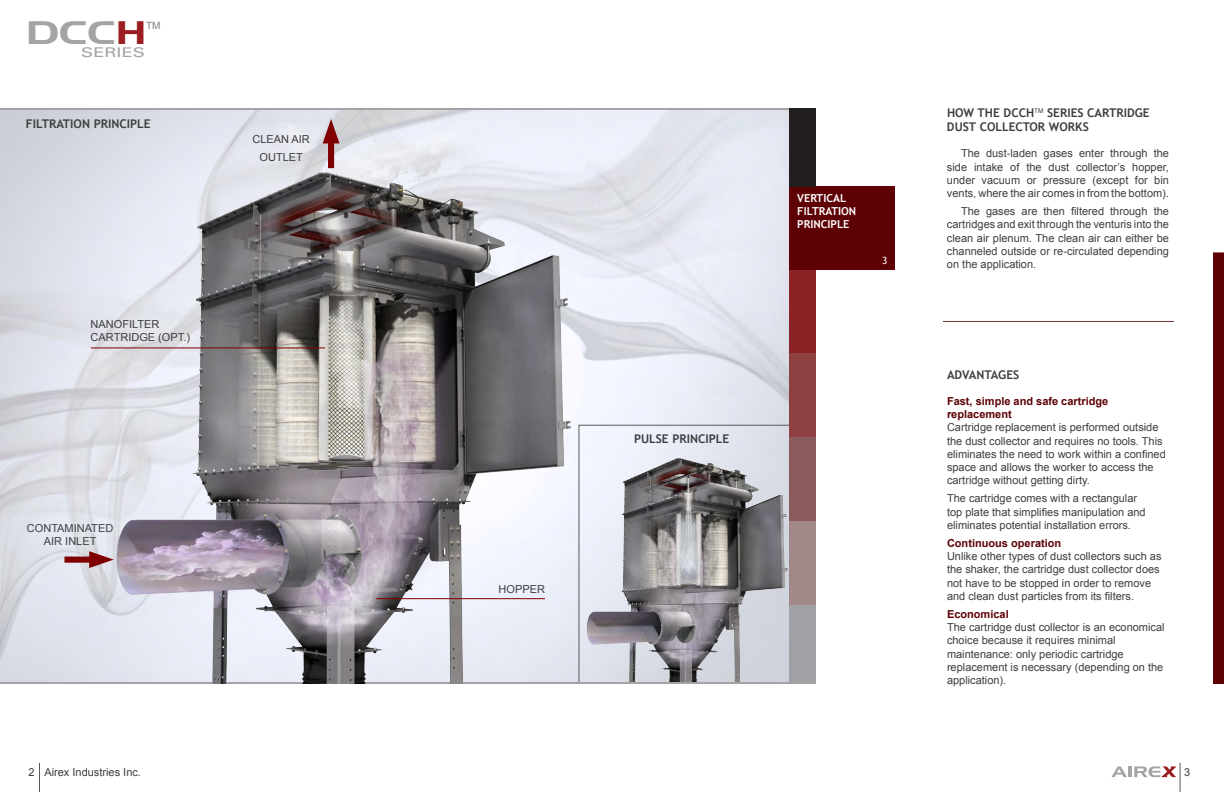
<style>
.page{position:relative;width:1224px;height:792px;background:#fff}
.page>*{position:absolute;margin:0;border:0;box-sizing:border-box;transform-origin:0 0}
.t1{font:31.7px "Aero Regular SWFTE";color:#a3a4a5;scale:1.36 1}
.t2{font:13.4px "Univers";color:#a3a4a5;scale:1.36 1}
.main_title{font:700 12px/14.4px "Trebuchet MS";color:#3e3e3f}
.main_text{font:11px/13.2px "Arial";color:#3e3e3f}
.Paragraphes{font:11px/13.2px "Arial";color:#3e3e3f;text-align:justify}
.Title_Sections{font:700 11px/13.2px "Trebuchet MS";color:#fff}
.main_text-2{font:10px "Arial";color:#7e8083}
.Title_Sections-2{font:10px "Trebuchet MS";color:#fff}
.s1{color:#9c1e21}
.s2{font-weight:700;color:#5d0104}
</style>
<div class="page">
<img style="left:724px;top:436px;width:65px;height:246px">
<div style="left:1213px;top:252px;width:11px;height:432px;background:#5d0104"></div>
<svg style="left:39px;top:763px;width:1px;height:29px"></svg>
<svg style="left:1112px;top:763px;width:69px;height:29px"></svg>
<hr style="left:0;top:108px;width:789px;height:2px;background:#a3a4a5">
<hr style="left:0;top:682px;width:816px;height:2px;background:#a3a4a5">
<img style="left:30px;top:123px;width:694px;height:560px">
<svg style="left:323px;top:119px;width:17px;height:49px"></svg>
<svg style="left:64px;top:551px;width:50px;height:17px"></svg>
<hr style="left:943px;top:321px;width:231px;height:1px;background:#7c3134">
<hr style="left:91px;top:347px;width:234px;height:1px;background:#800000">
<hr style="left:376px;top:598px;width:169px;height:1px;background:#800000">
<div style="left:789px;top:187px;width:106px;height:83px;background:#5d0104"></div>
<div style="left:789px;top:108px;width:27px;height:79px;background:#231f20"></div>
<div style="left:789px;top:270px;width:27px;height:84px;background:#8a2226"></div>
<div style="left:789px;top:354px;width:27px;height:83px;background:#8e3f40"></div>
<div style="left:789px;top:437px;width:27px;height:84px;background:#8a5a5e"></div>
<div style="left:789px;top:521px;width:27px;height:84px;background:#a28789"></div>
<div style="left:789px;top:605px;width:27px;height:79px;background:#a1a1a5"></div>
<p class="t1" style="left:26px;top:14px;width:90px">DCC<span class="s1">H</span></p>
<p class="main_text-2" style="left:146px;top:19px;width:16px">TM</p>
<p class="t2" style="left:81px;top:44px;width:48px">SERIES</p>
<p class="main_title" style="left:26px;top:117px;width:126px">FILTRATION PRINCIPLE</p>
<p class="main_text" style="left:252px;top:133px;width:59px">CLEAN AIR</p>
<p class="main_text" style="left:260px;top:151px;width:45px">OUTLET</p>
<p class="main_text" style="left:91px;top:318px;width:101px">NANOFILTER<br>CARTRIDGE (OPT.)</p>
<p class="main_text" style="left:27px;top:521px;width:88px;text-align:center">CONTAMINATED<br>AIR INLET</p>
<p class="main_text" style="left:499px;top:583px;width:48px">HOPPER</p>
<p class="main_title" style="left:634px;top:431px;width:97px">PULSE PRINCIPLE</p>
<p class="Title_Sections" style="left:797px;top:191px;width:60px">VERTICAL<br>FILTRATION<br>PRINCIPLE</p>
<p class="Title_Sections-2" style="left:882px;top:255px;width:7px">3</p>
<p class="main_title" style="left:947px;top:105px;width:204px">HOW THE DCCH<sup>TM</sup> SERIES CARTRIDGE<br>DUST COLLECTOR WORKS</p>
<p class="Paragraphes" style="left:947px;top:147px;width:224px;text-indent:14px">The dust-laden gases enter through the side intake of the dust collector’s hopper, under vacuum or pressure (except for bin vents, where the air comes in from the bottom).</p>
<p class="Paragraphes" style="left:947px;top:205px;width:223px;text-indent:14px">The gases are then filtered through the cartridges and exit through the venturis into the clean air plenum. The clean air can either be channeled outside or re-circulated depending on the application.</p>
<p class="main_title" style="left:947px;top:367px;width:74px">ADVANTAGES</p>
<p class="main_text" style="left:947px;top:395px;width:220px"><span class="s2">Fast, simple and safe cartridge replacement<br></span>Cartridge replacement is performed outside the dust collector and requires no tools. This eliminates the need to work within a confined space and allows the worker to access the cartridge without getting dirty.</p>
<p class="main_text" style="left:947px;top:492px;width:200px">The cartridge comes with a rectangular top plate that simplifies manipulation and eliminates potential installation errors.</p>
<p class="main_text" style="left:947px;top:537px;width:216px"><span class="s2">Continuous operation<br></span>Unlike other types of dust collectors such as the shaker, the cartridge dust collector does not have to be stopped in order to remove and clean dust particles from its filters.</p>
<p class="main_text" style="left:947px;top:608px;width:219px"><span class="s2">Economical<br></span>The cartridge dust collector is an economical choice because it requires minimal maintenance: only periodic cartridge replacement is necessary (depending on the application).</p>
<p class="main_text" style="left:28px;top:766px;width:8px">2</p>
<p class="main_text" style="left:1184px;top:766px;width:8px">3</p>
<p class="main_text" style="left:44px;top:766px;width:98px">Airex Industries Inc.</p>
</div>
